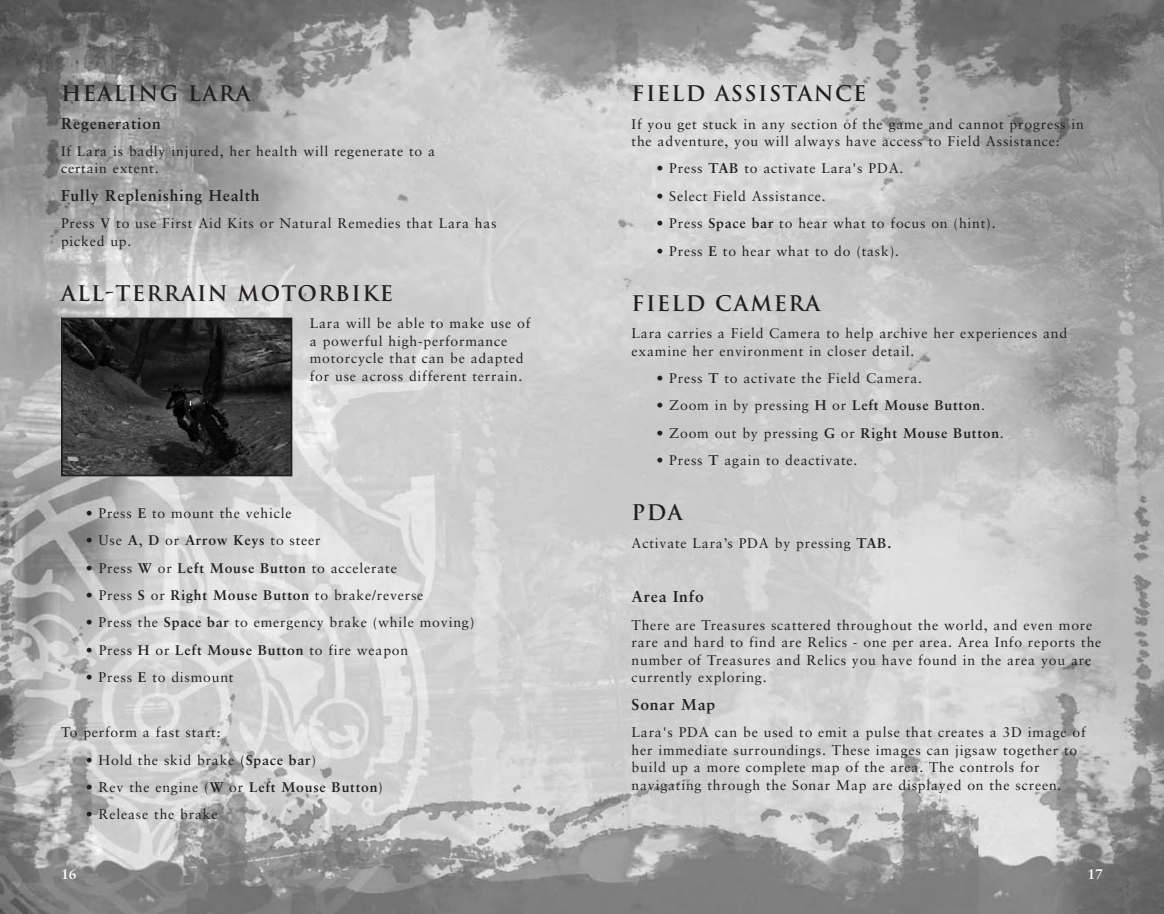
<style>
.page{position:relative;width:1164px;height:914px;background:#fff}
.page>*{position:absolute;margin:0;border:0;box-sizing:border-box;transform-origin:0 0}
.t1{font:700 21px "Trajan";letter-spacing:.065em;color:#231f20}
.t2{font:700 15.75px "Sabon";letter-spacing:.055em;color:#231f20}
.t3{font:14px/17.5px "Sabon";letter-spacing:.055em;color:#231f20}
.t4{font:700 14px "Sabon";color:#fff}
.s1{font-weight:700}
</style>
<div class="page">
<img style="left:0;top:0;width:1164px;height:914px">
<img style="left:64px;top:321px;width:225px;height:152px">
<div style="left:61px;top:318px;width:231px;height:158px;border:2px solid #231f20"></div>
<h1 class="t1" style="left:61px;top:82px;width:191px">HEALING LARA</h1>
<p class="t2" style="left:61px;top:117px;width:101px">Regeneration</p>
<p class="t3" style="left:61px;top:144px;width:376px">If Lara is badly injured, her health will regenerate to a certain extent.</p>
<p class="t2" style="left:61px;top:189px;width:200px">Fully Replenishing Health</p>
<p class="t3" style="left:61px;top:216px;width:437px">Press <span class="s1">V</span> to use First Aid Kits or Natural Remedies that Lara has picked up.</p>
<h1 class="t1" style="left:61px;top:281px;width:334px">ALL-TERRAIN MOTORBIKE</h1>
<p class="t3" style="left:310px;top:316px;width:222px">Lara will be able to make use of a powerful high-performance motorcycle that can be adapted for use across different terrain.</p>
<p class="t3" style="left:86px;top:505px;width:207px">• Press <span class="s1">E</span> to mount the vehicle</p>
<p class="t3" style="left:86px;top:533px;width:236px">• Use <span class="s1">A</span>, <span class="s1">D</span> or <span class="s1">Arrow Keys</span> to steer</p>
<p class="t3" style="left:86px;top:560px;width:313px">• Press <span class="s1">W</span> or <span class="s1">Left Mouse Button</span> to accelerate</p>
<p class="t3" style="left:86px;top:588px;width:339px">• Press <span class="s1">S</span> or <span class="s1">Right Mouse Button</span> to brake/reverse</p>
<p class="t3" style="left:86px;top:615px;width:390px">• Press the <span class="s1">Space bar</span> to emergency brake (while moving)</p>
<p class="t3" style="left:86px;top:642px;width:324px">• Press <span class="s1">H</span> or <span class="s1">Left Mouse Button</span> to fire weapon</p>
<p class="t3" style="left:86px;top:670px;width:149px">• Press <span class="s1">E</span> to dismount</p>
<p class="t3" style="left:61px;top:725px;width:161px">To perform a fast start:</p>
<p class="t3" style="left:86px;top:752px;width:232px">• Hold the skid brake (<span class="s1">Space bar</span>)</p>
<p class="t3" style="left:86px;top:779px;width:299px">• Rev the engine (<span class="s1">W</span> or <span class="s1">Left Mouse Button</span>)</p>
<p class="t3" style="left:86px;top:807px;width:133px">• Release the brake</p>
<h1 class="t1" style="left:631px;top:82px;width:236px">FIELD ASSISTANCE</h1>
<p class="t3" style="left:631px;top:116px;width:454px">If you get stuck in any section of the game and cannot progress in the adventure, you will always have access to Field Assistance:</p>
<p class="t3" style="left:656px;top:161px;width:249px">• Press <span class="s1">TAB</span> to activate Lara's PDA.</p>
<p class="t3" style="left:656px;top:188px;width:171px">• Select Field Assistance.</p>
<p class="t3" style="left:656px;top:216px;width:341px">• Press <span class="s1">Space bar</span> to hear what to focus on (hint).</p>
<p class="t3" style="left:656px;top:243px;width:244px">• Press <span class="s1">E</span> to hear what to do (task).</p>
<h1 class="t1" style="left:631px;top:291px;width:190px">FIELD CAMERA</h1>
<p class="t3" style="left:631px;top:326px;width:437px">Lara carries a Field Camera to help archive her experiences and examine her environment in closer detail.</p>
<p class="t3" style="left:656px;top:370px;width:267px">• Press <span class="s1">T</span> to activate the Field Camera.</p>
<p class="t3" style="left:656px;top:398px;width:330px">• Zoom in by pressing <span class="s1">H</span> or <span class="s1">Left Mouse Button</span>.</p>
<p class="t3" style="left:656px;top:425px;width:349px">• Zoom out by pressing <span class="s1">G</span> or <span class="s1">Right Mouse Button</span>.</p>
<p class="t3" style="left:656px;top:453px;width:203px">• Press <span class="s1">T</span> again to deactivate.</p>
<h1 class="t1" style="left:631px;top:501px;width:52px">PDA</h1>
<p class="t3" style="left:631px;top:535px;width:261px">Activate Lara’s PDA by pressing <span class="s1">TAB.</span></p>
<p class="t2" style="left:631px;top:590px;width:74px">Area Info</p>
<p class="t3" style="left:631px;top:617px;width:471px">There are Treasures scattered throughout the world, and even more rare and hard to find are Relics - one per area. Area Info reports the number of Treasures and Relics you have found in the area you are currently exploring.</p>
<p class="t2" style="left:631px;top:698px;width:85px">Sonar Map</p>
<p class="t3" style="left:631px;top:725px;width:456px">Lara's PDA can be used to emit a pulse that creates a 3D image of her immediate surroundings. These images can jigsaw together to build up a more complete map of the area. The controls for navigating through the Sonar Map are displayed on the screen.</p>
<p class="t4" style="left:61px;top:868px;width:17px">16</p>
<p class="t4" style="left:1087px;top:868px;width:17px">17</p>
</div>
